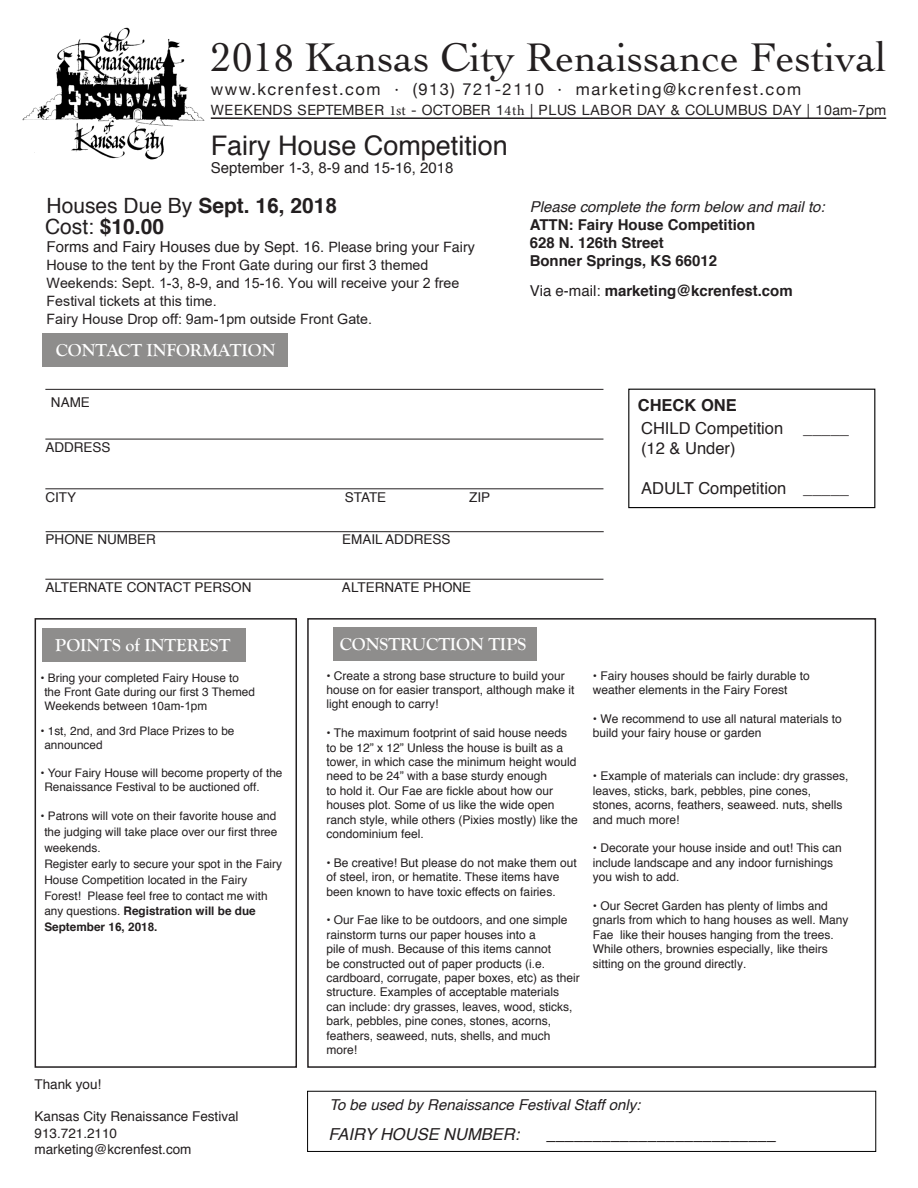
<style>
.page{position:relative;width:918px;height:1188px;background:#fff}
.page>*{position:absolute;margin:0;border:0;box-sizing:border-box;transform-origin:0 0}
.t1{font:42px "Cochin";color:#231f20}
.t2{font:27px "Helvetica";color:#231f20}
.t3{font:21px/21.3px "Helvetica";color:#231f20}
.t4{font:700 18px "Goudy Old Style T";color:#fff}
.t5{font:16.5px "Helvetica Neue";letter-spacing:.095em;color:#231f20}
.t6{font:16.5px/19.8px "Helvetica";color:#231f20}
.t7{font:italic 16.5px "Helvetica";color:#231f20}
.t8{font:700 16.5px "Helvetica";color:#231f20}
.t9{font:700 15px/18px "Helvetica";color:#231f20}
.t10{font:15px "Helvetica";color:#231f20}
.t11{font:italic 15px "Helvetica";color:#231f20}
.t12{font:14.25px/18.1px "Arial";color:#231f20}
.t13{font:14.25px "Helvetica Neue";color:#231f20}
.t14{font:13.5px/16.2px "Helvetica";color:#231f20}
.t15{font:12px/14.4px "Helvetica";color:#231f20}
.t16{font:11.85px/15.9px "Helvetica";color:#231f20}
.s1{font-family:"Minion Pro"}
.s2{font-family:"Arial"}
.s3{font-weight:700}
.s4{font-family:"Arial";font-weight:700}
.s5{font-size:14.25px}
.s6{font-family:"Helvetica"}
.s7{font-weight:400}
</style>
<div class="page">
<div style="left:42px;top:333px;width:246px;height:34px;background:#8e8d8c"></div>
<div style="left:42px;top:628px;width:203px;height:34px;background:#8e8d8c"></div>
<div style="left:333px;top:627px;width:204px;height:34px;background:#8e8d8c"></div>
<hr style="left:45px;top:389px;width:558px;height:1px;background:#231f20">
<hr style="left:45px;top:439px;width:558px;height:1px;background:#231f20">
<hr style="left:45px;top:488px;width:558px;height:1px;background:#231f20">
<hr style="left:45px;top:579px;width:558px;height:1px;background:#231f20">
<div style="left:628px;top:389px;width:247px;height:119px;border:1px solid #000"></div>
<div style="left:307px;top:1091px;width:569px;height:61px;border:1px solid #000"></div>
<hr style="left:46px;top:531px;width:558px;height:1px;background:#231f20">
<img style="left:22px;top:27px;width:183px;height:133px">
<div style="left:307px;top:618px;width:569px;height:450px;border:2px solid #231f20"></div>
<div style="left:35px;top:618px;width:262px;height:450px;border:2px solid #231f20"></div>
<hr style="left:211px;top:117px;width:675px;height:2px;background:#231f20">
<h1 class="t1" style="left:211px;top:29px;width:677px">201<span class="s1">8</span> Kansas City Renaissance Festival</h1>
<h3 class="t5" style="left:211px;top:77px;width:592px">www.kcrenfest.com · (913) 721-2110 · marketing@kcrenfest.com</h3>
<p class="t13" style="left:211px;top:100px;width:677px">WEEKENDS SEPTEMBER <span class="s1">1st</span> - OCTOBER 1<span class="s1">4th</span> | PLUS LABOR DAY &amp; COLUMBUS DAY | 10am-7pm</p>
<h2 class="t2" style="left:211px;top:124px;width:299px">Fairy House Competition</h2>
<p class="t10" style="left:211px;top:156px;width:244px">September <span class="s2">1</span>-<span class="s2">3</span>, <span class="s2">8</span>-<span class="s2">9</span> and 1<span class="s2">5</span>-1<span class="s2">6</span>, 201<span class="s2">8</span></p>
<h3 class="t3" style="left:45px;top:195px;width:294px">Houses Due By <span class="s3">Sept. 1</span><span class="s4">6</span><span class="s3">, 201</span><span class="s4">8<br></span>Cost: <span class="s3">$10.00</span></h3>
<p class="t10" style="left:47px;top:235px;width:430px">Forms and Fairy Houses due by Sept. 1<span class="s2">6</span>. <span class="s5">Please bring your Fairy</span></p>
<p class="t12" style="left:47px;top:256px;width:414px"><span class="s6">House to the</span> tent by the <span class="s6">Front Gate</span> during our first 3 themed Weekends: Sept. 1-3, 8-9, and 15-16. You will receive your 2 free Festival tickets at this time.<br>Fairy House Drop off: 9am-1pm outside Front Gate.</p>
<p class="t11" style="left:530px;top:195px;width:297px">Please complete the form below and mail to:</p>
<p class="t9" style="left:530px;top:216px;width:227px">ATTN: Fairy House Competition<br>628 N. 126th Street<br>Bonner Springs, KS 66012</p>
<p class="t9" style="left:530px;top:282px;width:265px"><span class="s7">Via e-mail:</span> marketing@kcrenfest.com</p>
<h3 class="t4" style="left:56px;top:340px;width:221px">CONTACT INFORMATION</h3>
<p class="t14" style="left:51px;top:394px;width:41px">NAME</p>
<h3 class="t8" style="left:638px;top:392px;width:100px">CHECK ONE</h3>
<h3 class="t6" style="left:641px;top:419px;width:209px">CHILD Competition _____ (12 &amp; Under)</h3>
<h3 class="t6" style="left:641px;top:479px;width:209px">ADULT Competition _____</h3>
<p class="t14" style="left:45px;top:439px;width:67px">ADDRESS</p>
<p class="t14" style="left:45px;top:489px;width:32px">CITY</p>
<p class="t14" style="left:345px;top:489px;width:43px">STATE</p>
<p class="t14" style="left:469px;top:489px;width:23px">ZIP</p>
<p class="t14" style="left:46px;top:532px;width:112px">PHONE NUMBER</p>
<p class="t14" style="left:342px;top:532px;width:110px">EMAIL ADDRESS</p>
<p class="t14" style="left:45px;top:580px;width:208px">ALTERNATE CONTACT PERSON</p>
<p class="t14" style="left:342px;top:580px;width:131px">ALTERNATE PHONE</p>
<h3 class="t4" style="left:55px;top:635px;width:177px">POINTS of INTEREST</h3>
<p class="t16" style="left:44px;top:671px;width:212px;line-height:14.1px;text-indent:-4px">• Bring your completed Fairy House to the Front Gate during our first 3 Themed<br>Weekends between 10am-<span class="s2">1</span>pm</p>
<p class="t16" style="left:44px;top:724px;width:192px;line-height:14.1px;text-indent:-4px">• 1st, 2nd, and 3rd Place Prizes to be announced</p>
<p class="t16" style="left:44px;top:766px;width:240px;line-height:14.1px;text-indent:-4px">• Your Fairy House will become property of the<br>Renaissance Festival to be auctioned off.</p>
<p class="t16" style="left:44px;top:808px;width:239px;text-indent:-4px">• Patrons will vote on their favorite house and the judging will take place over our first three weekends.<br>Register early to secure your spot in the Fairy House Competition located in the Fairy Forest! Please feel free to contact me with any questions. <span class="s3">Registration will be due September 1</span><span class="s4">6</span><span class="s3">, 201</span><span class="s4">8</span><span class="s3">.</span></p>
<p class="t14" style="left:35px;top:1077px;width:68px">Thank you!</p>
<p class="t14" style="left:35px;top:1109px;width:206px">Kansas City Renaissance Festival<br>913.721.2110 marketing@kcrenfest.com</p>
<h3 class="t4" style="left:340px;top:634px;width:188px">CONSTRUCTION TIPS</h3>
<p class="t15" style="left:326px;top:669px;width:250px">• Create a strong base structure to build your house on for easier transport, although make it light enough to carry!</p>
<p class="t15" style="left:326px;top:726px;width:253px">• The maximum footprint of said house needs to be 12” x 12” Unless the house is built as a tower, in which case the minimum height would need to be 24” with a base sturdy enough<br>to hold it. Our Fae are fickle about how our houses plot. Some of us like the wide open ranch style, while others (Pixies mostly) like the condominium feel.</p>
<p class="t15" style="left:326px;top:856px;width:252px">• Be creative! But please do not make them out of steel, iron, or hematite. These items have been known to have toxic effects on fairies.</p>
<p class="t15" style="left:326px;top:913px;width:255px">• Our Fae like to be outdoors, and one simple rainstorm turns our paper houses into a<br>pile of mush. Because of this items cannot<br>be constructed out of paper products (i.e. cardboard, corrugate, paper boxes, etc) as their structure. Examples of acceptable materials can include: dry grasses, leaves, wood, sticks, bark, pebbles, pine cones, stones, acorns, feathers, seaweed, nuts, shells, and much more!</p>
<p class="t15" style="left:593px;top:669px;width:218px">• Fairy houses <span class="s2">s</span>hould be fairly durable to weather elements in the Fairy Forest</p>
<p class="t15" style="left:593px;top:712px;width:250px">• We recommend to use all natural materials to build your fairy house or garden</p>
<p class="t15" style="left:593px;top:769px;width:257px">• Example of materials can include: dry grasses, leaves, sticks, bark, pebbles, pine cones, stones, acorns, feathers, seaweed. nuts, shells and much more!</p>
<p class="t15" style="left:593px;top:841px;width:250px">• Decorate your house inside and out! This can include landscape and any indoor furnishings you wish to add.</p>
<p class="t15" style="left:593px;top:899px;width:257px">• Our Secret Garden has plenty of limbs and gnarls from which to hang houses as well. Many Fae like their houses hanging from the trees.<br>While others, brownies especially, like theirs sitting on the ground directly.</p>
<p class="t11" style="left:330px;top:1093px;width:312px">To be used by Renaissance Festival Staff only:</p>
<h3 class="t7" style="left:328px;top:1121px;width:193px">FAIRY HOUSE NUMBER:</h3>
<h3 class="t7" style="left:547px;top:1121px;width:231px">_________________________</h3>
</div>
